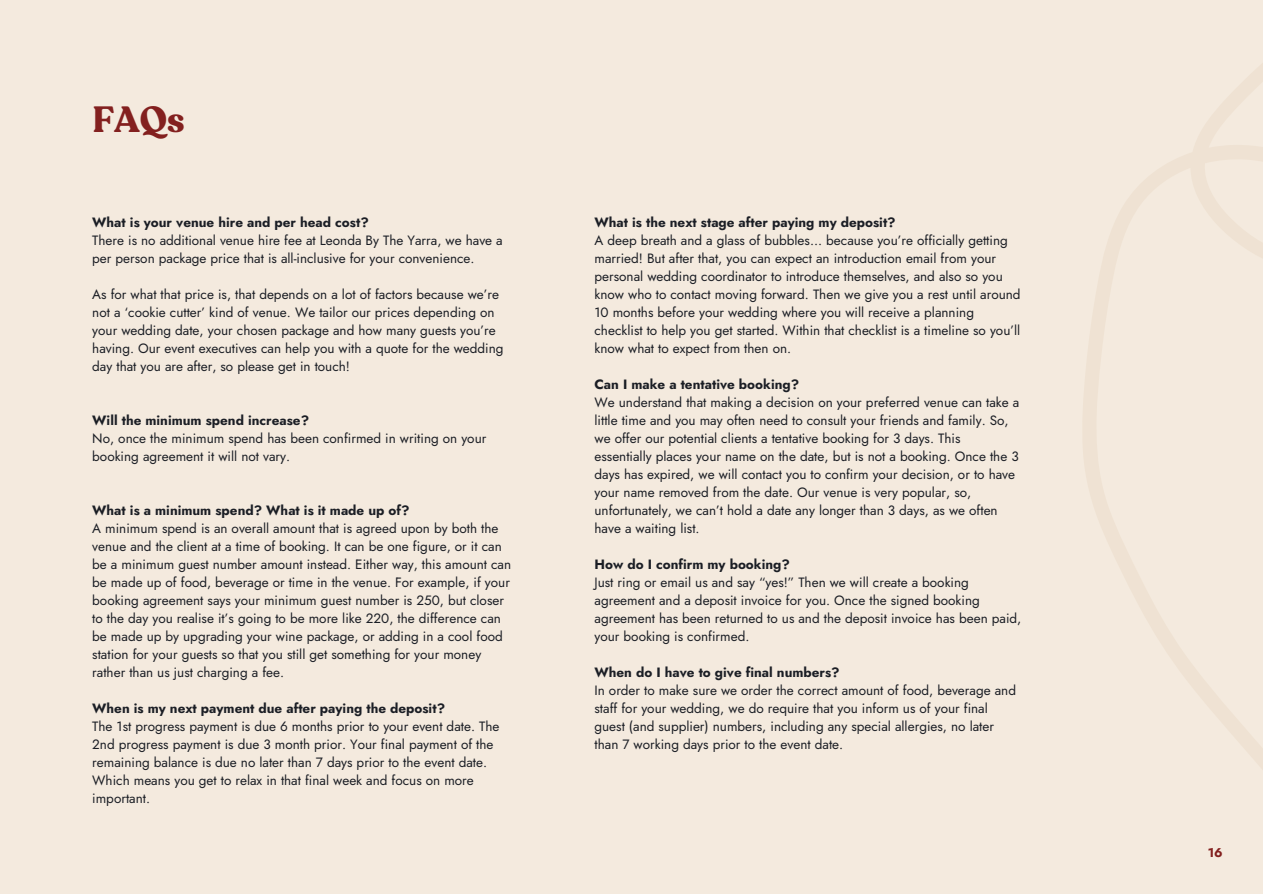
<style>
.page{position:relative;width:1263px;height:894px;background:#fff}
.page>*{position:absolute;margin:0;border:0;box-sizing:border-box;transform-origin:0 0}
.t1{font:700 36px "Recoleta";color:#83201f}
.t2{font:13.5px/18px "Jost";color:#1b1e25}
.t3{font:700 13.5px "Jost";color:#1b1e25}
.t4{font:700 12.75px "Jost";color:#83201f}
</style>
<div class="page">
<div style="left:0;top:0;width:1263px;height:893px;background:#f4eade"></div>
<svg style="left:1083px;top:63px;width:180px;height:706px"></svg>
<h1 class="t1" style="left:92px;top:96px;width:93px">FAQs</h1>
<p class="t3" style="left:92px;top:212px;width:278px">What is your venue hire and per head cost?</p>
<p class="t2" style="left:92px;top:231px;width:412px">There is no additional venue hire fee at Leonda By The Yarra, we have a per person package price that is all-inclusive for your convenience.</p>
<p class="t2" style="left:92px;top:285px;width:413px">As for what that price is, that depends on a lot of factors because we’re not a ‘cookie cutter’ kind of venue. We tailor our prices depending on your wedding date, your chosen package and how many guests you’re having. Our event executives can help you with a quote for the wedding day that you are after, so please get in touch!</p>
<p class="t3" style="left:92px;top:410px;width:218px">Will the minimum spend increase?</p>
<p class="t2" style="left:92px;top:429px;width:396px">No, once the minimum spend has been confirmed in writing on your booking agreement it will not vary.</p>
<p class="t3" style="left:92px;top:500px;width:319px">What is a minimum spend? What is it made up of?</p>
<p class="t2" style="left:92px;top:519px;width:420px">A minimum spend is an overall amount that is agreed upon by both the venue and the client at a time of booking. It can be one figure, or it can be a minimum guest number amount instead. Either way, this amount can be made up of food, beverage or time in the venue. For example, if your booking agreement says your minimum guest number is 250, but closer to the day you realise it’s going to be more like 220, the difference can be made up by upgrading your wine package, or adding in a cool food station for your guests so that you still get something for your money rather than us just charging a fee.</p>
<p class="t3" style="left:92px;top:698px;width:354px">When is my next payment due after paying the deposit?</p>
<p class="t2" style="left:92px;top:717px;width:409px">The 1st progress payment is due 6 months prior to your event date. The 2nd progress payment is due 3 month prior. Your final payment of the remaining balance is due no later than 7 days prior to the event date.<br>Which means you get to relax in that final week and focus on more important.</p>
<p class="t3" style="left:594px;top:212px;width:303px">What is the next stage after paying my deposit?</p>
<p class="t2" style="left:594px;top:231px;width:428px">A deep breath and a glass of bubbles... because you’re officially getting married! But after that, you can expect an introduction email from your personal wedding coordinator to introduce themselves, and also so you know who to contact moving forward. Then we give you a rest until around 10 months before your wedding where you will receive a planning checklist to help you get started. Within that checklist is a timeline so you’ll know what to expect from then on.</p>
<p class="t3" style="left:594px;top:374px;width:206px">Can I make a tentative booking?</p>
<p class="t2" style="left:594px;top:393px;width:426px">We understand that making a decision on your preferred venue can take a little time and you may often need to consult your friends and family. So, we offer our potential clients a tentative booking for 3 days. This essentially places your name on the date, but is not a booking. Once the 3 days has expired, we will contact you to confirm your decision, or to have your name removed from the date. Our venue is very popular, so, unfortunately, we can’t hold a date any longer than 3 days, as we often have a waiting list.</p>
<p class="t3" style="left:594px;top:554px;width:197px">How do I confirm my booking?</p>
<p class="t2" style="left:594px;top:573px;width:428px">Just ring or email us and say “yes!” Then we will create a booking agreement and a deposit invoice for you. Once the signed booking agreement has been returned to us and the deposit invoice has been paid, your booking is confirmed.</p>
<p class="t3" style="left:594px;top:662px;width:247px">When do I have to give final numbers?</p>
<p class="t2" style="left:594px;top:681px;width:423px">In order to make sure we order the correct amount of food, beverage and staff for your wedding, we do require that you inform us of your final guest (and supplier) numbers, including any special allergies, no later than 7 working days prior to the event date.</p>
<p class="t4" style="left:1208px;top:843px;width:16px">16</p>
</div>
